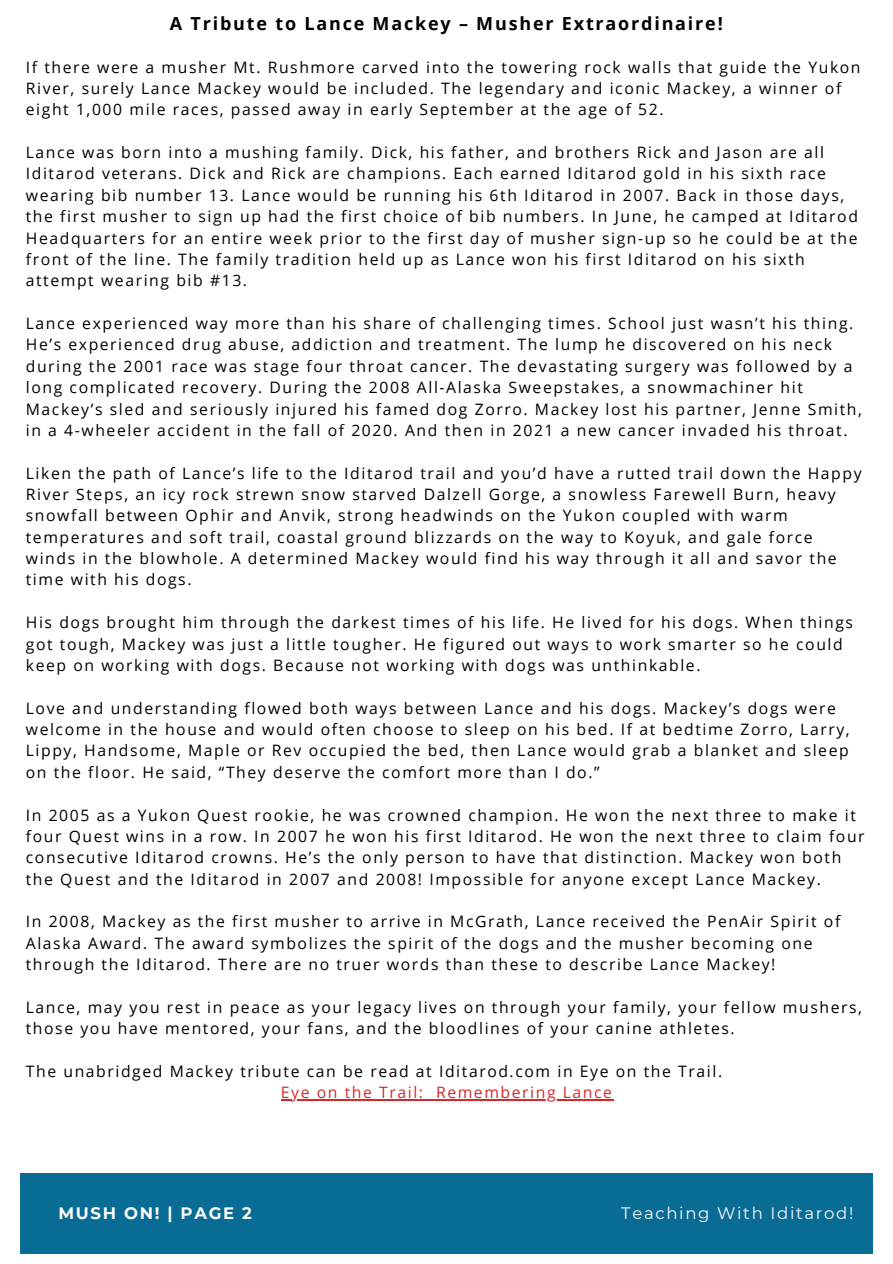
<style>
.page{position:relative;width:893px;height:1264px;background:#fff}
.page>*{position:absolute;margin:0;border:0;box-sizing:border-box;transform-origin:0 0}
.t1{font:700 18px "Open Sans";letter-spacing:.1em;color:#000}
.t2{font:16.5px "Montserrat";letter-spacing:.1em;color:#fafafa}
.t3{font:700 16.5px "Montserrat";letter-spacing:.1em;color:#fafafa}
.t4{font:15.75px/21.3px "Open Sans";letter-spacing:.1em;color:#000}
.t5{font:15.75px "Open Sans";letter-spacing:.1em;color:#d4282a}
</style>
<div class="page">
<div style="left:20px;top:1173px;width:852px;height:80px;background:#096c95"></div>
<hr style="left:281px;top:1099px;width:143px;height:1px;background:#d4282a">
<svg style="left:424px;top:1099px;width:12px;height:1px"></svg>
<hr style="left:436px;top:1099px;width:177px;height:1px;background:#d4282a">
<p class="t1" style="left:170px;top:11px;width:554px">A Tribute to Lance Mackey – Musher Extraordinaire!</p>
<p class="t4" style="left:26px;top:56px;width:836px">If there were a musher Mt. Rushmore carved into the towering rock walls that guide the Yukon<br>River, surely Lance Mackey would be included. The legendary and iconic Mackey, a winner of eight 1,000 mile races, passed away in early September at the age of 52.</p>
<p class="t4" style="left:26px;top:141px;width:833px">Lance was born into a mushing family. Dick, his father, and brothers Rick and Jason are all Iditarod veterans. Dick and Rick are champions. Each earned Iditarod gold in his sixth race wearing bib number 13. Lance would be running his 6th Iditarod in 2007. Back in those days, the first musher to sign up had the first choice of bib numbers. In June, he camped at Iditarod Headquarters for an entire week prior to the first day of musher sign-up so he could be at the front of the line. The family tradition held up as Lance won his first Iditarod on his sixth attempt wearing bib #13.</p>
<p class="t4" style="left:26px;top:312px;width:837px">Lance experienced way more than his share of challenging times. School just wasn’t his thing.<br>He’s experienced drug abuse, addiction and treatment. The lump he discovered on his neck during the 2001 race was stage four throat cancer. The devastating surgery was followed by a long complicated recovery. During the 2008 All-Alaska Sweepstakes, a snowmachiner hit Mackey’s sled and seriously injured his famed dog Zorro. Mackey lost his partner, Jenne Smith, in a 4-wheeler accident in the fall of 2020. And then in 2021 a new cancer invaded his throat.</p>
<p class="t4" style="left:26px;top:462px;width:837px">Liken the path of Lance’s life to the Iditarod trail and you’d have a rutted trail down the Happy River Steps, an icy rock strewn snow starved Dalzell Gorge, a snowless Farewell Burn, heavy snowfall between Ophir and Anvik, strong headwinds on the Yukon coupled with warm temperatures and soft trail, coastal ground blizzards on the way to Koyuk, and gale force winds in the blowhole. A determined Mackey would find his way through it all and savor the time with his dogs.</p>
<p class="t4" style="left:26px;top:611px;width:828px">His dogs brought him through the darkest times of his life. He lived for his dogs. When things got tough, Mackey was just a little tougher. He figured out ways to work smarter so he could keep on working with dogs. Because not working with dogs was unthinkable.</p>
<p class="t4" style="left:26px;top:697px;width:825px">Love and understanding flowed both ways between Lance and his dogs. Mackey’s dogs were welcome in the house and would often choose to sleep on his bed. If at bedtime Zorro, Larry, Lippy, Handsome, Maple or Rev occupied the bed, then Lance would grab a blanket and sleep on the floor. He said, “They deserve the comfort more than I do.”</p>
<p class="t4" style="left:26px;top:803px;width:840px">In 2005 as a Yukon Quest rookie, he was crowned champion. He won the next three to make it four Quest wins in a row. In 2007 he won his first Iditarod. He won the next three to claim four consecutive Iditarod crowns. He’s the only person to have that distinction. Mackey won both the Quest and the Iditarod in 2007 and 2008! Impossible for anyone except Lance Mackey.</p>
<p class="t4" style="left:26px;top:910px;width:815px">In 2008, Mackey as the first musher to arrive in McGrath, Lance received the PenAir Spirit of<br>Alaska Award. The award symbolizes the spirit of the dogs and the musher becoming one through the Iditarod. There are no truer words than these to describe Lance Mackey!</p>
<p class="t4" style="left:26px;top:996px;width:837px">Lance, may you rest in peace as your legacy lives on through your family, your fellow mushers, those you have mentored, your fans, and the bloodlines of your canine athletes.</p>
<p class="t4" style="left:26px;top:1060px;width:697px">The unabridged Mackey tribute can be read at Iditarod.com in Eye on the Trail.</p>
<p class="t5" style="left:281px;top:1081px;width:333px">Eye on the Trail: Remembering Lance</p>
<p class="t3" style="left:58px;top:1203px;width:195px">MUSH ON! | PAGE 2</p>
<p class="t2" style="left:621px;top:1202px;width:234px">Teaching With Iditarod!</p>
</div>
